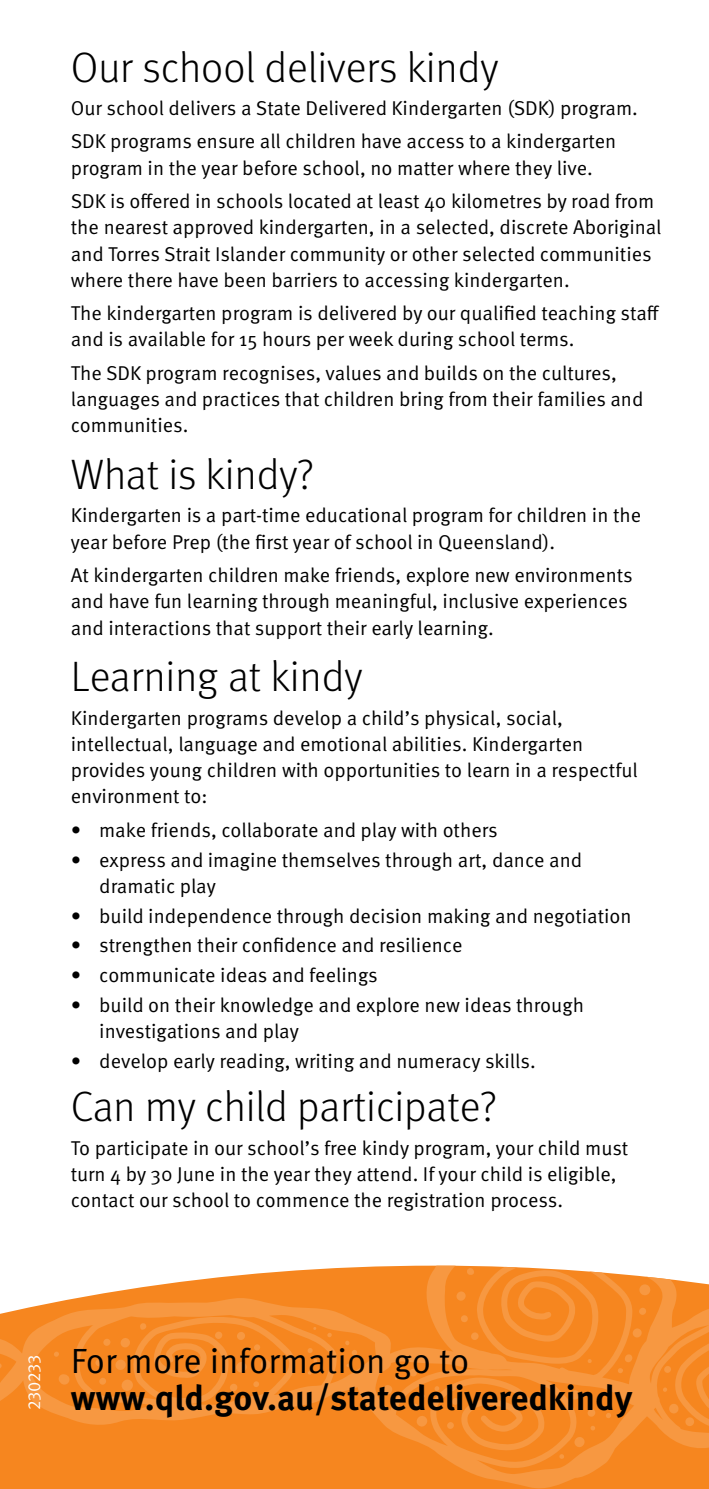
<style>
.page{position:relative;width:709px;height:1489px;background:#fff}
.page>*{position:absolute;margin:0;border:0;box-sizing:border-box;transform-origin:0 0}
.t1{font:300 42.5px "Meta OT";color:#000}
.t2{font:700 35px "Meta OT";color:#000}
.t3{font:35px "Meta OT Norm";color:#000}
.t4{font:20px/26.2px "Meta OT Norm";color:#000}
.t5{font:17.5px "Meta OT Norm";letter-spacing:-.02em;color:#fff}
</style>
<div class="page">
<svg style="left:0;top:1265px;width:709px;height:223px;background:#f69135"></svg>
<h1 class="t1" style="left:71px;top:42px;width:429px">Our school delivers kindy</h1>
<p class="t4" style="left:71px;top:92px;width:568px;line-height:33.2px">Our school delivers a State Delivered Kindergarten (SDK) program.<br>SDK programs ensure all children have access to a kindergarten</p>
<p class="t4" style="left:71px;top:151px;width:585px;line-height:33.2px">program in the year before school, no matter where they live.<br>SDK is offered in schools located at least 40 kilometres by road from</p>
<p class="t4" style="left:71px;top:214px;width:592px">the nearest approved kindergarten, in a selected, discrete Aboriginal and Torres Strait Islander community or other selected communities where there have been barriers to accessing kindergarten.</p>
<p class="t4" style="left:71px;top:300px;width:590px">The kindergarten program is delivered by our qualified teaching staff and is available for 15 hours per week during school terms.</p>
<p class="t4" style="left:71px;top:360px;width:574px">The SDK program recognises, values and builds on the cultures, languages and practices that children bring from their families and communities.</p>
<h1 class="t1" style="left:71px;top:449px;width:245px">What is kindy?</h1>
<p class="t4" style="left:71px;top:502px;width:572px">Kindergarten is a part-time educational program for children in the year before Prep (the first year of school in Queensland).</p>
<p class="t4" style="left:71px;top:562px;width:563px">At kindergarten children make friends, explore new environments and have fun learning through meaningful, inclusive experiences and interactions that support their early learning.</p>
<h1 class="t1" style="left:71px;top:651px;width:293px">Learning at kindy</h1>
<p class="t4" style="left:71px;top:704px;width:568px">Kindergarten programs develop a child’s physical, social, intellectual, language and emotional abilities. Kindergarten provides young children with opportunities to learn in a respectful environment to:</p>
<p class="t4" style="left:71px;top:816px;width:428px">• make friends, collaborate and play with others</p>
<p class="t4" style="left:99px;top:846px;width:484px;text-indent:-28px">• express and imagine themselves through art, dance and dramatic play</p>
<p class="t4" style="left:71px;top:902px;width:562px">• build independence through decision making and negotiation</p>
<p class="t4" style="left:71px;top:932px;width:393px">• strengthen their confidence and resilience</p>
<p class="t4" style="left:71px;top:962px;width:308px">• communicate ideas and feelings</p>
<p class="t4" style="left:99px;top:992px;width:486px;text-indent:-28px">• build on their knowledge and explore new ideas through investigations and play</p>
<p class="t4" style="left:71px;top:1048px;width:466px">• develop early reading, writing and numeracy skills.</p>
<h1 class="t1" style="left:71px;top:1081px;width:428px">Can my child participate?</h1>
<p class="t4" style="left:71px;top:1134px;width:559px">To participate in our school’s free kindy program, your child must turn 4 by 30 June in the year they attend. If your child is eligible, contact our school to commence the registration process.</p>
<p class="t5" style="left:24px;top:1409px;width:57px;rotate:-90deg">230233</p>
<h2 class="t3" style="left:71px;top:1339px;width:400px">For more information go to</h2>
<h2 class="t2" style="left:71px;top:1375px;width:563px">www.qld.gov.au/statedeliveredkindy</h2>
</div>
